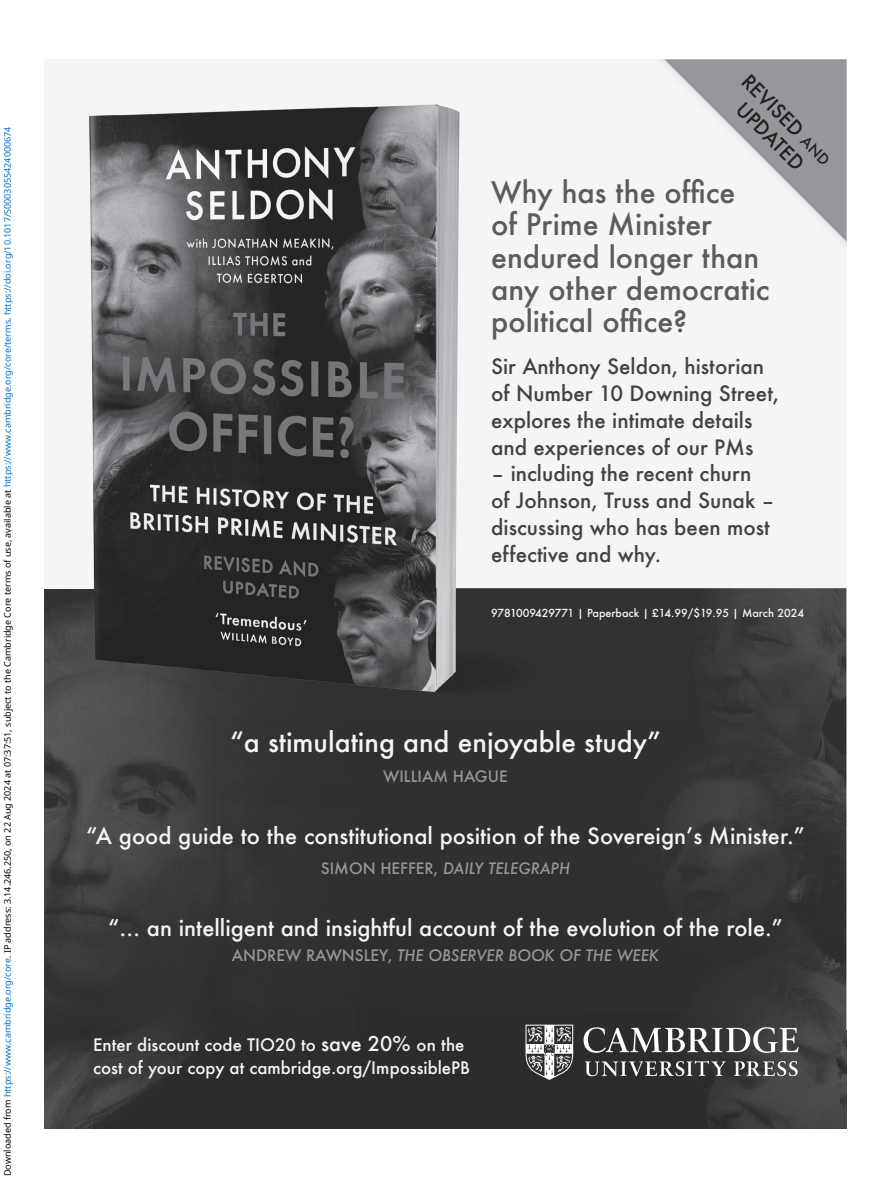
<style>
.page{position:relative;width:891px;height:1188px;background:#fff}
.page>*{position:absolute;margin:0;border:0;box-sizing:border-box;transform-origin:0 0}
.t1{font:500 28.8px/32.4px "Futura";color:#5c5c5f}
.t2{font:500 26.55px "Futura";color:#f4f5f5}
.t3{font:500 21.9px "Futura";color:#f4f5f5}
.t4{font:500 20.55px/26.8px "Futura";color:#414243}
.t5{font:500 19.5px/23.4px "Futura";color:#231f20;text-align:center}
.t6{font:500 16.8px/23px "Futura";color:#f4f5f5}
.t7{font:italic 500 15.3px "Futura";color:#95979a}
.t8{font:500 15.3px "Futura";color:#95979a}
.t9{font:500 10.8px "Futura";color:#f4f5f5}
.t10{font:9px "Noto Sans";color:#000}
.s1{color:#0172cf}
.s2{font-size:14.55px}
.s3{font-style:normal}
.s4{font-size:19.8px}
</style>
<div class="page">
<img style="left:45px;top:719px;width:556px;height:410px">
<img style="left:601px;top:588px;width:245px;height:541px">
<svg style="left:584px;top:1027px;width:215px;height:49px"></svg>
<svg style="left:526px;top:1025px;width:47px;height:55px"></svg>
<div style="left:45px;top:59px;width:801px;height:529px;background:#f4f5f5"></div>
<img style="left:45px;top:104px;width:581px;height:615px">
<svg style="left:665px;top:59px;width:182px;height:182px"></svg>
<p class="t10" style="left:1px;top:1176px;width:1051px;rotate:-90deg">Downloaded from <span class="s1">https://www.cambridge.org/core</span>. IP address: 3.14.246.250, on 22 Aug 2024 at 07:37:51, subject to the Cambridge Core terms of use, available at <span class="s1">https://www.cambridge.org/core/terms</span>. <span class="s1">https://doi.org/10.1017/S0003055424000674</span></p>
<h3 class="t5" style="left:754px;top:69px;width:119px;rotate:45deg">REVISED <span class="s2">AND<br></span>UPDATED</h3>
<h1 class="t1" style="left:491px;top:175px;width:280px">Why has the office<br>of Prime Minister endured longer than any other democratic political office?</h1>
<h3 class="t4" style="left:491px;top:353px;width:290px">Sir Anthony Seldon, historian of Number 10 Downing Street, explores the intimate details and experiences of our PMs</h3>
<h3 class="t4" style="left:491px;top:460px;width:285px">– including the recent churn of Johnson, Truss and Sunak – discussing who has been most effective and why.</h3>
<p class="t9" style="left:491px;top:606px;width:314px">9781009429771 | Paperback | £14.99/$19.95 | March 2024</p>
<h2 class="t2" style="left:230px;top:724px;width:432px">“a stimulating and enjoyable study”</h2>
<h3 class="t8" style="left:383px;top:766px;width:126px">WILLIAM HAGUE</h3>
<h3 class="t3" style="left:86px;top:821px;width:720px">“A good guide to the constitutional position of the Sovereign’s Minister.”</h3>
<h3 class="t7" style="left:321px;top:858px;width:251px"><span class="s3">SIMON HEFFER,</span> DAILY TELEGRAPH</h3>
<h3 class="t3" style="left:108px;top:913px;width:676px">“… an intelligent and insightful account of the evolution of the role.”</h3>
<h3 class="t7" style="left:232px;top:945px;width:429px"><span class="s3">ANDREW RAWNSLEY,</span> THE OBSERVER BOOK OF THE WEEK</h3>
<h3 class="t6" style="left:93px;top:1033px;width:379px">Enter discount code TIO20 to <span class="s4">save 20%</span> on the cost of your copy at cambridge.org/ImpossiblePB</h3>
</div>
